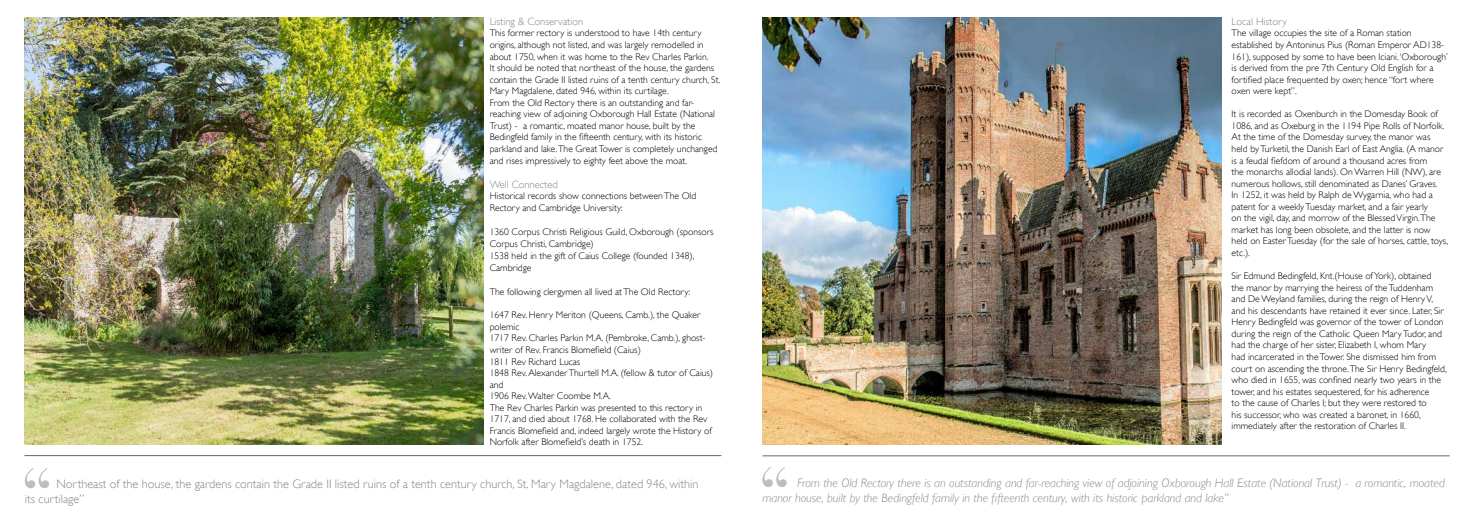
<style>
.page{position:relative;width:1474px;height:521px;background:#fff}
.page>*{position:absolute;margin:0;border:0;box-sizing:border-box;transform-origin:0 0}
.t1{font:italic 300 12.25px/14.7px "Gill Sans";color:#858689}
.t2{font:300 12.25px/14.7px "Gill Sans";color:#858689}
.t3{font:300 10.5px "Gill Sans";color:#858689}
.t4{font:300 9.62px/11.5px "Gill Sans";color:#000}
</style>
<div class="page">
<img style="left:762px;top:18px;width:459px;height:426px">
<img style="left:25px;top:18px;width:458px;height:426px">
<hr style="left:762px;top:456px;width:687px;height:1px;background:#000">
<svg style="left:762px;top:467px;width:24px;height:20px"></svg>
<hr style="left:24px;top:455px;width:697px;height:1px;background:#000">
<svg style="left:25px;top:468px;width:24px;height:20px"></svg>
<p class="t3" style="left:489px;top:15px;width:95px">Listing &amp; Conservation</p>
<p class="t4" style="left:489px;top:27px;width:232px">This former rectory is understood to have 14th century origins, although not listed, and was largely remodelled in about 1750, when it was home to the Rev Charles Parkin.<br>It should be noted that northeast of the house, the gardens contain the Grade II listed ruins of a tenth century church, St.<br>Mary Magdalene, dated 946, within its curtilage.<br>From the Old Rectory there is an outstanding and far&shy;reaching view of adjoining Oxborough Hall Estate (National Trust) - a romantic, moated manor house, built by the Bedingfeld family in the fifteenth century, with its historic parkland and lake.The Great Tower is completely unchanged and rises impressively to eighty feet above the moat.</p>
<p class="t3" style="left:489px;top:178px;width:70px">Well Connected</p>
<p class="t4" style="left:489px;top:190px;width:208px">Historical records show connections between The Old<br>Rectory and Cambridge University:</p>
<p class="t4" style="left:489px;top:225px;width:225px;line-height:12.2px">1360 Corpus Christi Religious Guild, Oxborough (sponsors Corpus Christi, Cambridge)<br>1538 held in the gift of Caius College (founded 1348), Cambridge</p>
<p class="t4" style="left:489px;top:286px;width:202px">The following clergymen all lived at The Old Rectory:</p>
<p class="t4" style="left:489px;top:309px;width:225px">1647 Rev. Henry Meriton (Queens, Camb.), the Quaker polemic<br>1717 Rev. Charles Parkin M.A. (Pembroke, Camb.), ghost&shy;writer of Rev. Francis Blomefield (Caius)<br>1811 Rev Richard Lucas<br>1848 Rev. Alexander Thurtell M.A. (fellow &amp; tutor of Caius) and<br>1906 Rev. Walter Coombe M.A.<br>The Rev Charles Parkin was presented to this rectory in 1717, and died about 1768. He collaborated with the Rev Francis Blomefield and, indeed largely wrote the History of Norfolk after Blomefield’s death in 1752.</p>
<p class="t2" style="left:25px;top:477px;width:675px;text-indent:32px">Northeast of the house, the gardens contain the Grade II listed ruins of a tenth century church, St. Mary Magdalene, dated 946, within its curtilage”</p>
<p class="t3" style="left:1231px;top:15px;width:57px">Local History</p>
<p class="t4" style="left:1231px;top:27px;width:218px">The village occupies the site of a Roman station established by Antoninus Pius (Roman Emperor AD138- 161), supposed by some to have been Iciani. ‘Oxborough’ is derived from the pre 7th Century Old English for a fortified place frequented by oxen; hence “fort where oxen were kept”.</p>
<p class="t4" style="left:1231px;top:108px;width:218px">It is recorded as Oxenburch in the Domesday Book of 1086, and as Oxeburg in the 1194 Pipe Rolls of Norfolk.<br>At the time of the Domesday survey, the manor was held by Turketil, the Danish Earl of East Anglia. (A manor is a feudal fiefdom of around a thousand acres from<br>the monarchs allodial lands). On Warren Hill (NW), are numerous hollows, still denominated as Danes’ Graves.<br>In 1252, it was held by Ralph de Wygarnia, who had a patent for a weekly Tuesday market, and a fair yearly<br>on the vigil, day, and morrow of the Blessed Virgin.The market has long been obsolete, and the latter is now held on Easter Tuesday (for the sale of horses, cattle, toys, etc.).</p>
<p class="t4" style="left:1231px;top:270px;width:217px">Sir Edmund Bedingfeld, Knt.(House of York), obtained<br>the manor by marrying the heiress of the Tuddenham and De Weyland families, during the reign of Henry V, and his descendants have retained it ever since. Later, Sir Henry Bedingfeld was governor of the tower of London during the reign of the Catholic Queen Mary Tudor, and had the charge of her sister, Elizabeth I, whom Mary<br>had incarcerated in the Tower. She dismissed him from court on ascending the throne.The Sir Henry Bedingfeld, who died in 1655, was confined nearly two years in the tower, and his estates sequestered, for his adherence<br>to the cause of Charles I; but they were restored to<br>his successor, who was created a baronet, in 1660, immediately after the restoration of Charles II.</p>
<p class="t1" style="left:762px;top:476px;width:684px;text-indent:35px">From the Old Rectory there is an outstanding and far-reaching view of adjoining Oxborough Hall Estate (National Trust) - a romantic, moated manor house, built by the Bedingfeld family in the fifteenth century, with its historic parkland and lake”</p>
</div>
